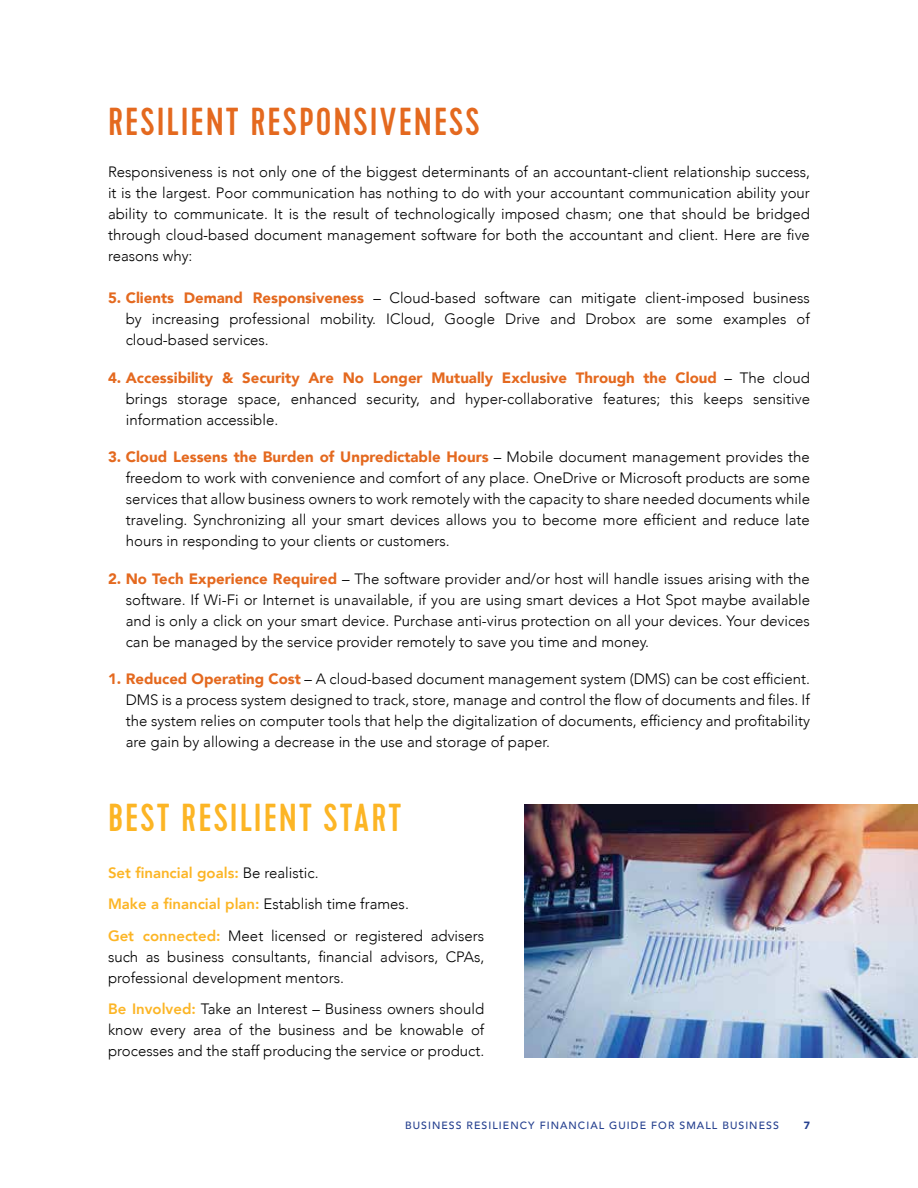
<style>
.page{position:relative;width:918px;height:1188px;background:#fff}
.page>*{position:absolute;margin:0;border:0;box-sizing:border-box;transform-origin:0 0}
.t1{font:500 39px "Cervo";letter-spacing:.05em;color:#e4691f}
.t2{font:500 39px "Cervo";letter-spacing:.05em;color:#fcb525}
.t3{font:300 15px/21px "Avenir";color:#000;text-align:justify}
.t4{font:500 10.5px "Avenir";letter-spacing:.1em;color:#25408f}
.t5{font:900 10.5px "Avenir";color:#25408f}
.s1{font-weight:900;color:#e4691f}
.s2{font-weight:800;color:#fcb525}
</style>
<div class="page">
<img style="left:525px;top:805px;width:393px;height:252px">
<h1 class="t1" style="left:108px;top:99px;width:373px">RESILIENT RESPONSIVENESS</h1>
<p class="t3" style="left:108px;top:162px;width:704px">Responsiveness is not only one of the biggest determinants of an accountant-client relationship success, it is the largest. Poor communication has nothing to do with your accountant communication ability your ability to communicate. It is the result of technologically imposed chasm; one that should be bridged through cloud-based document management software for both the accountant and client. Here are five reasons why:</p>
<p class="t3" style="left:126px;top:288px;width:686px;text-indent:-18px"><span class="s1">5. Clients Demand Responsiveness</span> – Cloud-based software can mitigate client-imposed business by increasing professional mobility. ICloud, Google Drive and Drobox are some examples of cloud-based services.</p>
<p class="t3" style="left:126px;top:367px;width:686px;text-indent:-18px"><span class="s1">4. Accessibility &amp; Security Are No Longer Mutually Exclusive Through the Cloud</span> – The cloud brings storage space, enhanced security, and hyper-collaborative features; this keeps sensitive information accessible.</p>
<p class="t3" style="left:126px;top:447px;width:686px;text-indent:-18px"><span class="s1">3. Cloud Lessens the Burden of Unpredictable Hours</span> – Mobile document management provides the freedom to work with convenience and comfort of any place. OneDrive or Microsoft products are some services that allow business owners to work remotely with the capacity to share needed documents while traveling. Synchronizing all your smart devices allows you to become more efficient and reduce late hours in responding to your clients or customers.</p>
<p class="t3" style="left:126px;top:568px;width:686px;text-indent:-18px"><span class="s1">2. No Tech Experience Required</span> – The software provider and/or host will handle issues arising with the software. If Wi-Fi or Internet is unavailable, if you are using smart devices a Hot Spot maybe available and is only a click on your smart device. Purchase anti-virus protection on all your devices. Your devices can be managed by the service provider remotely to save you time and money.</p>
<p class="t3" style="left:126px;top:669px;width:686px;text-indent:-18px"><span class="s1">1. Reduced Operating Cost</span> – A cloud-based document management system (DMS) can be cost efficient.<br>DMS is a process system designed to track, store, manage and control the flow of documents and files. If the system relies on computer tools that help the digitalization of documents, efficiency and profitability are gain by allowing a decrease in the use and storage of paper.</p>
<h1 class="t2" style="left:108px;top:795px;width:295px">BEST RESILIENT START</h1>
<p class="t3" style="left:108px;top:857px;width:378px;line-height:31.5px;text-align:left"><span class="s2">Set financial goals:</span> Be realistic.<br><span class="s2">Make a financial plan:</span> Establish time frames.<br><span class="s2">Get connected:</span> Meet licensed or registered advisers</p>
<p class="t3" style="left:108px;top:946px;width:378px">such as business consultants, financial advisors, CPAs, professional development mentors.</p>
<p class="t3" style="left:108px;top:999px;width:378px"><span class="s2">Be Involved:</span> Take an Interest – Business owners should know every area of the business and be knowable of processes and the staff producing the service or product.</p>
<p class="t4" style="left:405px;top:1117px;width:375px">BUSINESS RESILIENCY FINANCIAL GUIDE FOR SMALL BUSINESS</p>
<p class="t5" style="left:804px;top:1117px;width:8px">7</p>
</div>
